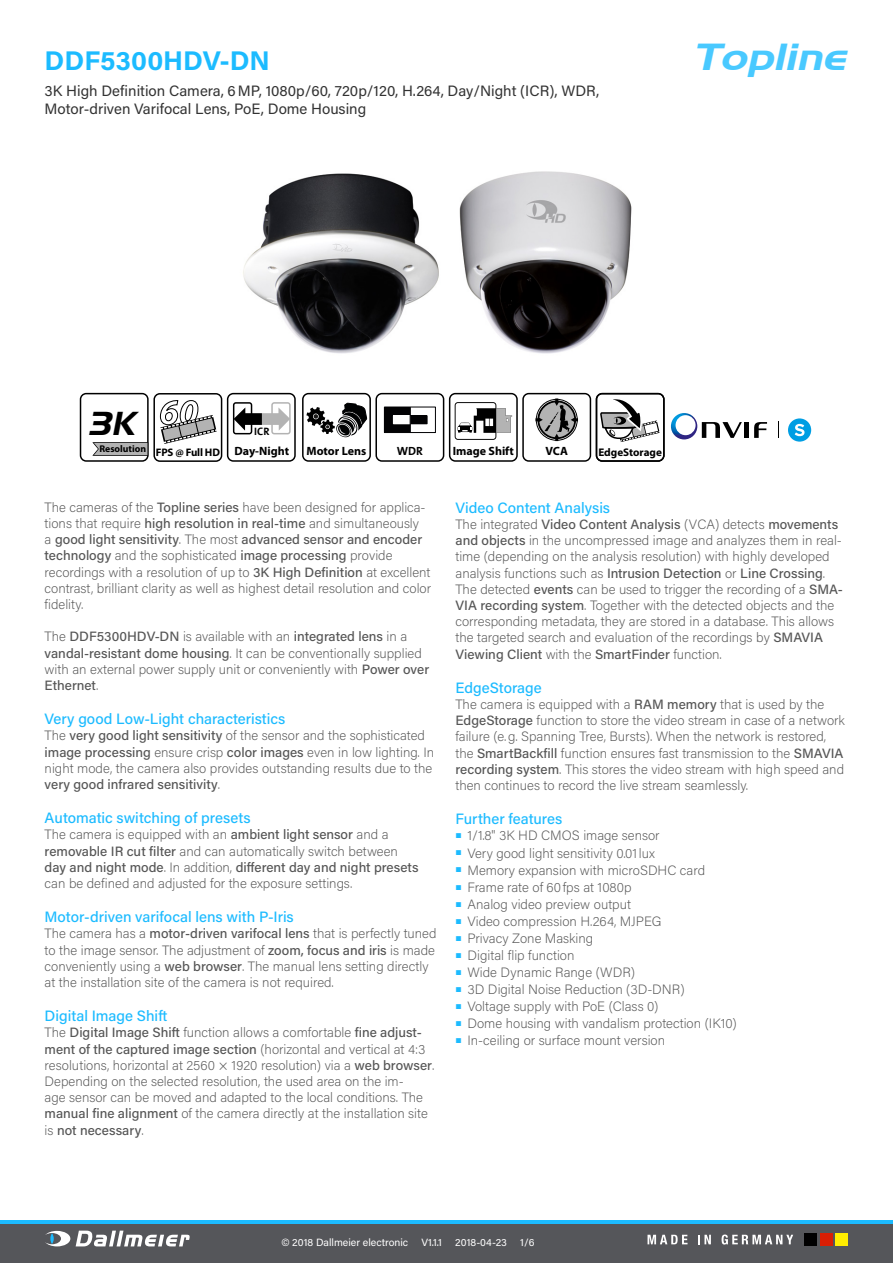
<style>
.page{position:relative;width:893px;height:1263px;background:#fff}
.page>*{position:absolute;margin:0;border:0;box-sizing:border-box;transform-origin:0 0}
.t1{font:italic 37.5px "Hanzel Wide";color:#49c9ff}
.t2{font:italic 33px "Hanzel Wide";color:#000;scale:.9 1}
.t3{font:700 27px "Acumin Pro";color:#1cbbff}
.t4{font:500 15px "Acumin Pro";color:#1cbbff}
.t5{font:15px/18px "Acumin Pro";color:#333}
.t6{font:200 13.5px/16.2px "Acumin Pro";color:#565656}
.t7{font:700 12px "Myriad Pro";color:#000}
.t8{font:700 12px "The Sans";color:#000}
.t9{font:700 11.1px "Myriad Pro";color:#000}
.t10{font:700 10.95px "Myriad Pro";letter-spacing:-.015em;color:#000}
.t11{font:700 10.8px "The Sans";color:#000}
.t12{font:10.5px "Acumin Pro";color:#fff}
.t13{font:700 9.75px "Myriad Pro";color:#000}
.s1{font-weight:500}
</style>
<div class="page">
<svg style="left:0;top:1220px;width:893px;height:5px;background:#27a6de"></svg>
<div style="left:0;top:1225px;width:893px;height:38px;background:#55565a"></div>
<svg style="left:76px;top:1230px;width:114px;height:16px"></svg>
<svg style="left:45px;top:1231px;width:25px;height:15px"></svg>
<svg style="left:50px;top:1233px;width:4px;height:11px"></svg>
<div style="left:804px;top:1233px;width:13px;height:13px;background:#000"></div>
<div style="left:820px;top:1233px;width:13px;height:13px;background:#d91e04"></div>
<div style="left:835px;top:1233px;width:13px;height:13px;background:#ffed00"></div>
<svg style="left:647px;top:1235px;width:40px;height:9px"></svg>
<svg style="left:698px;top:1235px;width:13px;height:9px"></svg>
<svg style="left:722px;top:1234px;width:71px;height:10px"></svg>
<img style="left:243px;top:171px;width:389px;height:183px">
<svg style="left:80px;top:393px;width:216px;height:69px"></svg>
<div style="left:744px;top:422px;width:5px;height:16px;background:#000"></div>
<svg style="left:754px;top:422px;width:13px;height:16px"></svg>
<svg style="left:671px;top:413px;width:71px;height:26px"></svg>
<div style="left:788px;top:418px;width:23px;height:24px;background:#009ee3;border-radius:50%"></div>
<svg style="left:795px;top:424px;width:9px;height:12px"></svg>
<svg style="left:302px;top:393px;width:363px;height:69px"></svg>
<h3 class="t3" style="left:45px;top:41px;width:227px">DDF5300HDV-DN</h3>
<p class="t5" style="left:45px;top:81px;width:556px">3K High Definition Camera, 6MP, 1080p/60, 720p/120, H.264, Day/Night (ICR), WDR,<br>Motor-driven Varifocal Lens, PoE, Dome Housing</p>
<h1 class="t1" style="left:693px;top:35px;width:154px">Topline</h1>
<h2 class="t2" style="left:89px;top:403px;width:52px">3K</h2>
<p class="t13" style="left:99px;top:443px;width:48px">Resolution</p>
<p class="t11" style="left:254px;top:425px;width:17px">ICR</p>
<p class="t10" style="left:156px;top:445px;width:66px">FPS @ Full HD</p>
<p class="t7" style="left:234px;top:443px;width:56px">Day-Night</p>
<p class="t7" style="left:306px;top:443px;width:61px">Motor Lens</p>
<p class="t8" style="left:397px;top:445px;width:28px">WDR</p>
<p class="t7" style="left:453px;top:443px;width:63px">Image Shift</p>
<p class="t7" style="left:545px;top:443px;width:24px">VCA</p>
<p class="t9" style="left:598px;top:445px;width:65px">EdgeStorage</p>
<p class="t6" style="left:45px;top:498px;width:388px">The cameras of the <span class="s1">Topline series</span> have been designed for applica&shy;tions that require <span class="s1">high resolution in real-time</span> and simultaneously<br>a <span class="s1">good light sensitivity</span>. The most <span class="s1">advanced sensor and encoder technology</span> and the sophisticated <span class="s1">image processing</span> provide recordings with a resolution of up to <span class="s1">3K High Definition</span> at excellent contrast, brilliant clarity as well as highest detail resolution and color fidelity.</p>
<p class="t6" style="left:45px;top:628px;width:386px">The <span class="s1">DDF5300HDV-DN</span> is available with an <span class="s1">integrated lens</span> in a <span class="s1">vandal-resistant dome housing</span>. It can be conventionally supplied with an external power supply unit or conveniently with <span class="s1">Power over Ethernet</span>.</p>
<p class="t4" style="left:45px;top:708px;width:242px">Very good Low-Light characteristics</p>
<p class="t6" style="left:45px;top:727px;width:391px">The <span class="s1">very good light sensitivity</span> of the sensor and the sophisticated <span class="s1">image processing</span> ensure crisp <span class="s1">color images</span> even in low lighting. In night mode, the camera also provides outstanding results due to the <span class="s1">very good infrared sensitivity</span>.</p>
<p class="t4" style="left:45px;top:807px;width:207px">Automatic switching of presets</p>
<p class="t6" style="left:45px;top:826px;width:375px">The camera is equipped with an <span class="s1">ambient light sensor</span> and a <span class="s1">removable IR cut filter</span> and can automatically switch between <span class="s1">day and night mode</span>. In addition, <span class="s1">different day and night presets </span>can be defined and adjusted for the exposure settings.</p>
<p class="t4" style="left:45px;top:906px;width:251px">Motor-driven varifocal lens with P-Iris</p>
<p class="t6" style="left:45px;top:925px;width:393px">The camera has a <span class="s1">motor-driven varifocal lens</span> that is perfectly tuned to the image sensor. The adjustment of <span class="s1">zoom, focus and iris</span> is made conveniently using a <span class="s1">web browser</span>. The manual lens setting directly at the installation site of the camera is not required.</p>
<p class="t4" style="left:45px;top:1005px;width:124px">Digital Image Shift</p>
<p class="t6" style="left:45px;top:1024px;width:391px">The <span class="s1">Digital Image Shift</span> function allows a comfortable <span class="s1">fine adjust&shy;ment of the captured image section</span> (horizontal and vertical at 4:3 resolutions, horizontal at 2560 × 1920 resolution) via a <span class="s1">web browser</span>.<br>Depending on the selected resolution, the used area on the im-<br>age sensor can be moved and adapted to the local conditions. The <span class="s1">manual fine alignment</span> of the camera directly at the installation site is <span class="s1">not necessary</span>.</p>
<p class="t4" style="left:455px;top:497px;width:156px">Video Content Analysis</p>
<p class="t6" style="left:455px;top:516px;width:389px">The integrated <span class="s1">Video Content Analysis</span> (VCA) detects <span class="s1">movements and objects</span> in the uncompressed image and analyzes them in real&shy;time (depending on the analysis resolution) with highly developed analysis functions such as <span class="s1">Intrusion Detection</span> or <span class="s1">Line Crossing</span>.<br>The detected <span class="s1">events</span> can be used to trigger the recording of a <span class="s1">SMA-VIA recording system</span>. Together with the detected objects and the corresponding metadata, they are stored in a database. This allows the targeted search and evaluation of the recordings by <span class="s1">SMAVIA Viewing Client</span> with the <span class="s1">SmartFinder</span> function.</p>
<p class="t4" style="left:455px;top:677px;width:88px">EdgeStorage</p>
<p class="t6" style="left:455px;top:696px;width:391px">The camera is equipped with a <span class="s1">RAM memory</span> that is used by the <span class="s1">EdgeStorage</span> function to store the video stream in case of a network failure (e.g. Spanning Tree, Bursts). When the network is restored, the <span class="s1">SmartBackfill</span> function ensures fast transmission to the <span class="s1">SMAVIA recording system</span>. This stores the video stream with high speed and then continues to record the live stream seamlessly.</p>
<p class="t4" style="left:455px;top:808px;width:108px">Further features</p>
<p class="t6" style="left:455px;top:827px;width:206px"><sup>■</sup> 1/1.8" 3K HD CMOS image sensor</p>
<p class="t6" style="left:455px;top:844px;width:201px"><sup>■</sup> Very good light sensitivity 0.01lux</p>
<p class="t6" style="left:455px;top:861px;width:251px"><sup>■</sup> Memory expansion with microSDHC card</p>
<p class="t6" style="left:455px;top:878px;width:178px"><sup>■</sup> Frame rate of 60fps at 1080p</p>
<p class="t6" style="left:455px;top:895px;width:177px"><sup>■</sup> Analog video preview output</p>
<p class="t6" style="left:455px;top:912px;width:208px"><sup>■</sup> Video compression H.264, MJPEG</p>
<p class="t6" style="left:455px;top:929px;width:139px"><sup>■</sup> Privacy Zone Masking</p>
<p class="t6" style="left:455px;top:946px;width:120px"><sup>■</sup> Digital flip function</p>
<p class="t6" style="left:455px;top:963px;width:181px"><sup>■</sup> Wide Dynamic Range (WDR)</p>
<p class="t6" style="left:455px;top:980px;width:231px"><sup>■</sup> 3D Digital Noise Reduction (3D-DNR)</p>
<p class="t6" style="left:455px;top:998px;width:204px"><sup>■</sup> Voltage supply with PoE (Class 0)</p>
<p class="t6" style="left:455px;top:1015px;width:283px"><sup>■</sup> Dome housing with vandalism protection (IK10)</p>
<p class="t6" style="left:455px;top:1032px;width:211px"><sup>■</sup> In-ceiling or surface mount version</p>
<p class="t12" style="left:281px;top:1235px;width:128px">© 2018 Dallmeier electronic</p>
<p class="t12" style="left:421px;top:1235px;width:22px">V1.1.1</p>
<p class="t12" style="left:455px;top:1235px;width:53px">2018-04-23</p>
<p class="t12" style="left:520px;top:1235px;width:16px">1/6</p>
</div>
